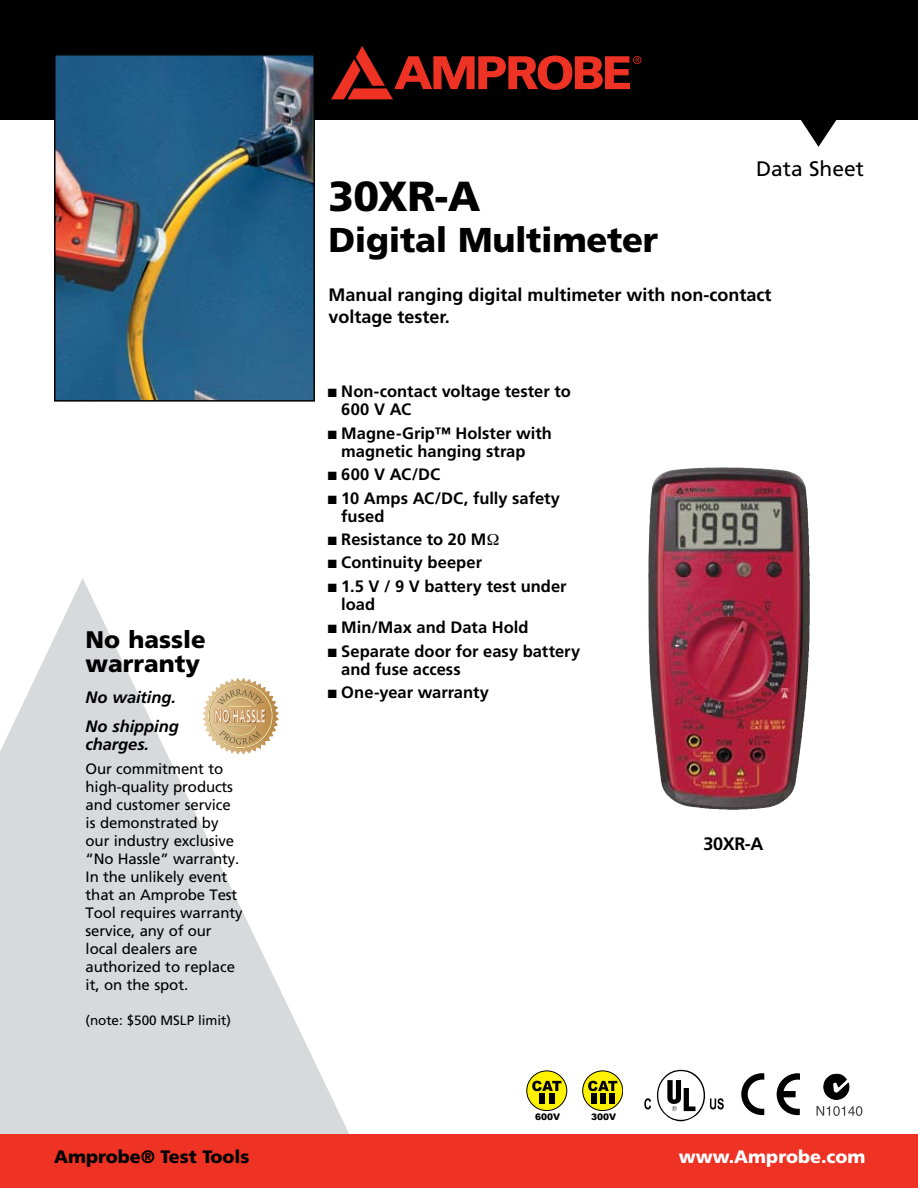
<style>
.page{position:relative;width:918px;height:1188px;background:#fff}
.page>*{position:absolute;margin:0;border:0;box-sizing:border-box;transform-origin:0 0}
.t1{font:900 42px "Frutiger";color:#000}
.t2{font:900 34.5px "Frutiger";letter-spacing:-.01em;color:#000}
.t3{font:900 24px/24px "Frutiger";color:#000}
.t4{font:21px "Frutiger";color:#000}
.t5{font:700 18px/21.6px "Frutiger";color:#000}
.t6{font:900 18px "Frutiger";color:#000}
.t7{font:900 18px "Frutiger";color:#fff}
.t8{font:700 16.5px/18px "Frutiger";color:#000}
.t9{font:italic 700 16.5px/28.5px "Frutiger";letter-spacing:-.005em;color:#000}
.t10{font:15px/18px "Frutiger";letter-spacing:-.01em;color:#000}
.t11{font:13.5px "Frutiger";letter-spacing:-.005em;color:#000}
.t12{font:900 9px "Arial";color:#000}
</style>
<div class="page">
<svg style="left:0;top:578px;width:349px;height:556px;fill:#d8d9db"></svg>
<div style="left:0;top:0;width:918px;height:120px;background:#000"></div>
<div style="left:0;top:1134px;width:918px;height:54px;background:#ee3224"></div>
<svg style="left:331px;top:46px;width:310px;height:53px"></svg>
<svg style="left:801px;top:120px;width:36px;height:27px"></svg>
<svg style="left:202px;top:678px;width:77px;height:77px"></svg>
<svg style="left:777px;top:1073px;width:23px;height:42px"></svg>
<svg style="left:741px;top:1073px;width:23px;height:42px"></svg>
<svg style="left:817px;top:1074px;width:45px;height:42px"></svg>
<svg style="left:644px;top:1098px;width:7px;height:11px"></svg>
<svg style="left:657px;top:1070px;width:67px;height:51px"></svg>
<svg style="left:527px;top:1071px;width:40px;height:40px"></svg>
<div style="left:527px;top:1071px;width:40px;height:40px;border:1px solid #000;border-radius:50%"></div>
<svg style="left:532px;top:1081px;width:29px;height:10px"></svg>
<div style="left:540px;top:1093px;width:5px;height:11px;background:#000"></div>
<div style="left:549px;top:1093px;width:5px;height:11px;background:#000"></div>
<svg style="left:583px;top:1071px;width:40px;height:40px"></svg>
<div style="left:582px;top:1071px;width:41px;height:40px;border:1px solid #000;border-radius:50%"></div>
<svg style="left:588px;top:1081px;width:29px;height:10px"></svg>
<div style="left:591px;top:1093px;width:5px;height:11px;background:#000"></div>
<div style="left:600px;top:1093px;width:6px;height:11px;background:#000"></div>
<div style="left:610px;top:1093px;width:5px;height:11px;background:#000"></div>
<img style="left:648px;top:467px;width:124px;height:343px">
<img style="left:57px;top:57px;width:255px;height:342px">
<div style="left:54px;top:54px;width:261px;height:348px;border:2px solid #000"></div>
<h1 class="t1" style="left:328px;top:179px;width:153px">30XR-A</h1>
<h2 class="t2" style="left:328px;top:225px;width:331px">Digital Multimeter</h2>
<p class="t4" style="left:756px;top:159px;width:109px">Data Sheet</p>
<h3 class="t3" style="left:86px;top:629px;width:122px">No hassle warranty</h3>
<p class="t9" style="left:86px;top:685px;width:95px">No waiting.<br>No shipping</p>
<p class="t9" style="left:86px;top:731px;width:65px">charges.</p>
<p class="t10" style="left:86px;top:761px;width:158px">Our commitment to high-quality products and customer service is demonstrated by our industry exclusive “No Hassle” warranty.<br>In the unlikely event that an Amprobe Test<br>Tool requires warranty service, any of our local dealers are authorized to replace it, on the spot.</p>
<p class="t11" style="left:86px;top:1014px;width:147px">(note: $500 MSLP limit)</p>
<p class="t5" style="left:328px;top:286px;width:445px">Manual ranging digital multimeter with non-contact voltage tester.</p>
<p class="t8" style="left:341px;top:384px;width:231px;text-indent:-13px">■ Non-contact voltage tester to<br>600 V AC</p>
<p class="t8" style="left:341px;top:425px;width:212px;text-indent:-13px">■ Magne-Grip™ Holster with magnetic hanging strap</p>
<p class="t8" style="left:328px;top:467px;width:114px">■ 600 V AC/DC</p>
<p class="t8" style="left:341px;top:490px;width:220px;text-indent:-13px">■ 10 Amps AC/DC, fully safety fused</p>
<p class="t8" style="left:328px;top:532px;width:160px">■ Resistance to 20 M</p>
<p class="t8" style="left:328px;top:555px;width:156px">■ Continuity beeper</p>
<p class="t8" style="left:341px;top:578px;width:227px;text-indent:-13px">■ 1.5 V / 9 V battery test under load</p>
<p class="t8" style="left:328px;top:620px;width:202px">■ Min/Max and Data Hold</p>
<p class="t8" style="left:341px;top:643px;width:241px;text-indent:-13px">■ Separate door for easy battery and fuse access</p>
<p class="t8" style="left:328px;top:685px;width:163px">■ One-year warranty</p>
<p class="t5" style="left:703px;top:834px;width:62px">30XR-A</p>
<p class="t12" style="left:535px;top:1111px;width:27px">600V</p>
<p class="t12" style="left:591px;top:1111px;width:27px">300V</p>
<p class="t6" style="left:54px;top:1149px;width:197px">Amprobe® Test Tools</p>
<p class="t7" style="left:679px;top:1149px;width:188px">www.Amprobe.com</p>
</div>
